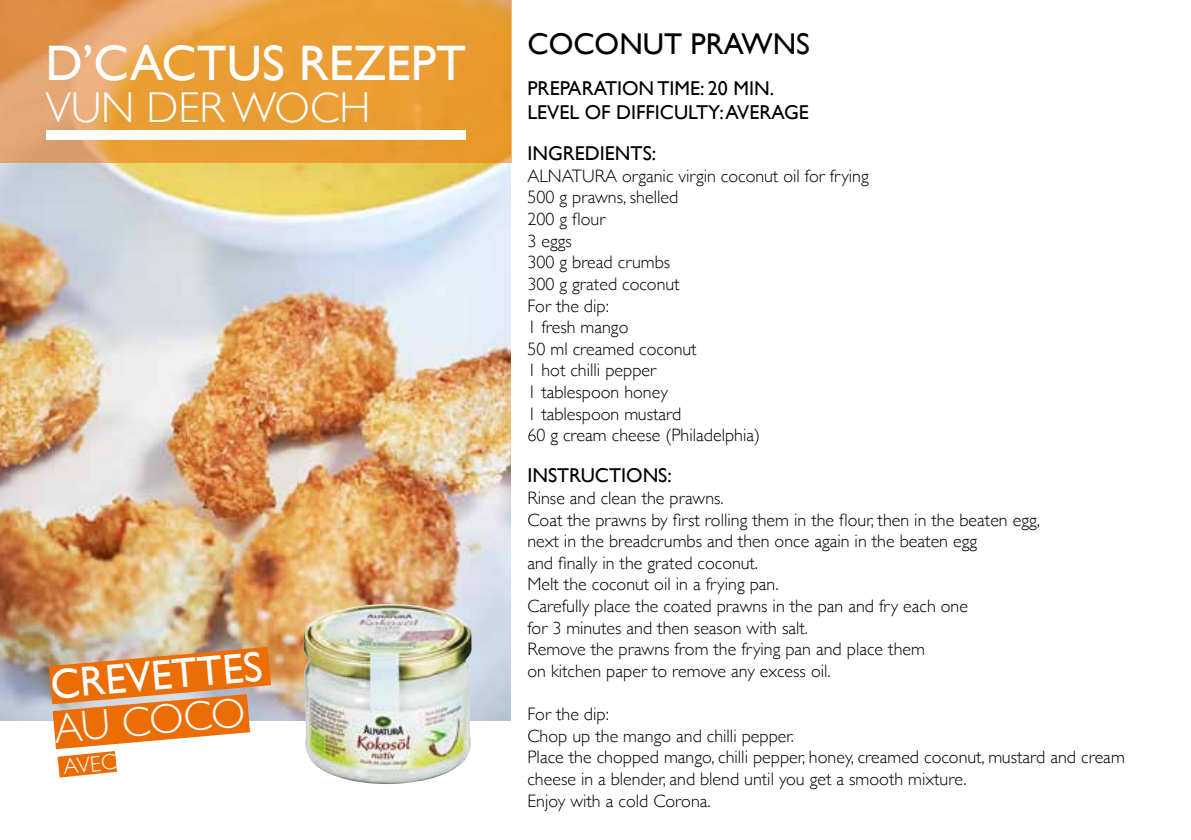
<style>
.page{position:relative;width:1191px;height:840px;background:#fff}
.page>*{position:absolute;margin:0;border:0;box-sizing:border-box;transform-origin:0 0}
.t1{font:49.8px "Gill Sans";color:#fff}
.t2{font:300 43.2px "Gill Sans";color:#fff}
.t3{font:41.8px "Gill Sans";color:#fff}
.t4{font:300 41.8px "Gill Sans";color:#fff}
.t5{font:30px "Gill Sans";color:#000}
.t6{font:300 22.2px "Gill Sans";color:#fff}
.t7{font:20px/24px "Gill Sans";color:#000}
.t8{font:300 18px/21.6px "Gill Sans";color:#000}
</style>
<div class="page">
<img style="left:0;top:162px;width:510px;height:558px">
<svg style="left:0;top:0;width:511px;height:162px;background:#e89f43"></svg>
<div style="left:46px;top:130px;width:419px;height:9px;background:#fff"></div>
<svg style="left:36px;top:646px;width:235px;height:132px"></svg>
<img style="left:303px;top:603px;width:169px;height:181px">
<h1 class="t1" style="left:45px;top:34px;width:422px">D’CACTUS REZEPT</h1>
<h2 class="t2" style="left:45px;top:73px;width:326px">VUN DER WOCH</h2>
<h3 class="t3" style="left:48px;top:659px;width:214px;rotate:-5deg">CREVETTES</h3>
<h3 class="t4" style="left:51px;top:695px;width:193px;rotate:-5deg">AU COCO</h3>
<p class="t6" style="left:62px;top:749px;width:54px;rotate:-6deg">AVEC</p>
<h3 class="t5" style="left:527px;top:26px;width:284px">COCONUT PRAWNS</h3>
<p class="t7" style="left:527px;top:76px;width:283px">PREPARATION TIME: 20 MIN.<br>LEVEL OF DIFFICULTY: AVERAGE</p>
<p class="t7" style="left:527px;top:141px;width:130px">INGREDIENTS:</p>
<p class="t8" style="left:527px;top:164px;width:343px">ALNATURA organic virgin coconut oil for frying<br>500 g prawns, shelled<br>200 g flour<br>3 eggs<br>300 g bread crumbs<br>300 g grated coconut<br>For the dip:<br>1 fresh mango<br>50 ml creamed coconut<br>1 hot chilli pepper<br>1 tablespoon honey<br>1 tablespoon mustard<br>60 g cream cheese (Philadelphia)</p>
<p class="t7" style="left:527px;top:463px;width:146px">INSTRUCTIONS:</p>
<p class="t8" style="left:527px;top:486px;width:514px">Rinse and clean the prawns.<br>Coat the prawns by first rolling them in the flour, then in the beaten egg, next in the breadcrumbs and then once again in the beaten egg<br>and finally in the grated coconut.<br>Melt the coconut oil in a frying pan.<br>Carefully place the coated prawns in the pan and fry each one<br>for 3 minutes and then season with salt.<br>Remove the prawns from the frying pan and place them<br>on kitchen paper to remove any excess oil.</p>
<p class="t8" style="left:527px;top:702px;width:599px">For the dip:<br>Chop up the mango and chilli pepper.<br>Place the chopped mango, chilli pepper, honey, creamed coconut, mustard and cream cheese in a blender, and blend until you get a smooth mixture.<br>Enjoy with a cold Corona.</p>
</div>
